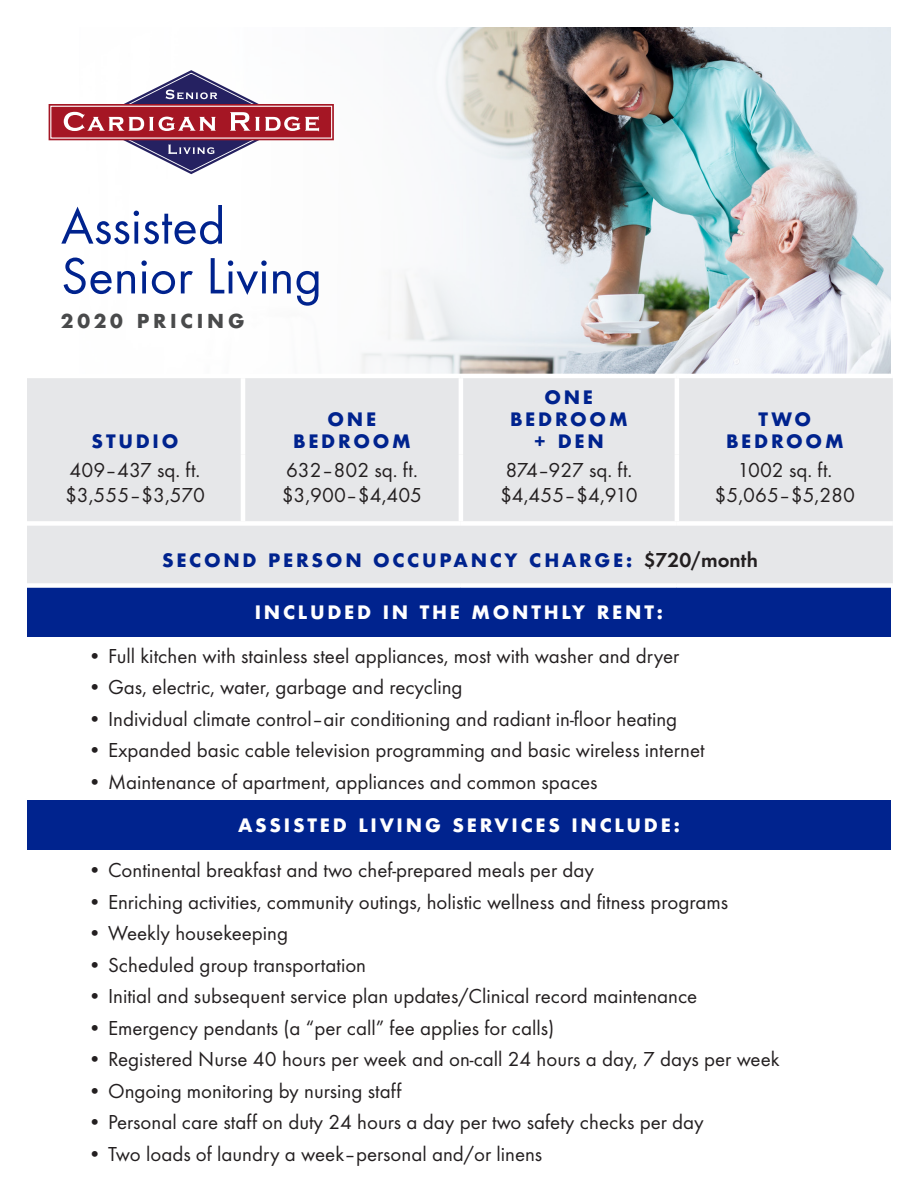
<style>
.page{position:relative;width:918px;height:1188px;background:#fff}
.page>*{position:absolute;margin:0;border:0;box-sizing:border-box;transform-origin:0 0}
.t1{font:52.95px/49.8px "Futura T";color:#00238e}
.t2{font:21px/25.2px "Futura T";color:#231f20}
.t3{font:700 18.75px "Futura";letter-spacing:.2em;color:#494a4b}
.t4{font:700 18px "Futura";letter-spacing:.15em;color:#00238e}
.t5{font:700 18px "Futura";letter-spacing:.15em;color:#fff}
.s1{font-family:"Futura T";font-weight:600;font-size:21px;color:#231f20}
</style>
<div class="page">
<img style="left:48px;top:27px;width:843px;height:347px">
<div style="left:27px;top:800px;width:864px;height:50px;background:#00238e"></div>
<div style="left:27px;top:587px;width:864px;height:50px;background:#00238e"></div>
<div style="left:27px;top:378px;width:866px;height:205px;background:#e6e7e9"></div>
<hr style="left:241px;top:378px;width:4px;height:76px;background:#fff">
<hr style="left:459px;top:378px;width:4px;height:76px;background:#fff">
<hr style="left:241px;top:454px;width:4px;height:67px;background:#fff">
<hr style="left:459px;top:454px;width:4px;height:67px;background:#fff">
<div style="left:27px;top:583px;width:216px;height:5px;background:#fff"></div>
<div style="left:243px;top:583px;width:218px;height:5px;background:#fff"></div>
<div style="left:461px;top:583px;width:216px;height:5px;background:#fff"></div>
<div style="left:677px;top:583px;width:216px;height:5px;background:#fff"></div>
<div style="left:27px;top:521px;width:216px;height:5px;background:#fff"></div>
<div style="left:243px;top:521px;width:218px;height:5px;background:#fff"></div>
<div style="left:461px;top:521px;width:216px;height:5px;background:#fff"></div>
<div style="left:677px;top:521px;width:216px;height:5px;background:#fff"></div>
<hr style="left:675px;top:378px;width:4px;height:76px;background:#fff">
<hr style="left:675px;top:454px;width:4px;height:67px;background:#fff">
<div style="left:51px;top:106px;width:281px;height:32px;background:#a51624"></div>
<div style="left:49px;top:104px;width:285px;height:36px;border:4px solid #a51624"></div>
<div style="left:50px;top:106px;width:282px;height:33px;border:1px solid #fff"></div>
<svg style="left:64px;top:69px;width:255px;height:106px"></svg>
<p class="t1" style="left:61px;top:201px;width:263px">Assisted<br>Senior Living</p>
<p class="t3" style="left:61px;top:307px;width:185px">2020 PRICING</p>
<p class="t4" style="left:92px;top:428px;width:88px">STUDIO</p>
<p class="t4" style="left:328px;top:406px;width:50px">ONE</p>
<p class="t4" style="left:293px;top:428px;width:119px">BEDROOM</p>
<p class="t4" style="left:545px;top:385px;width:50px">ONE</p>
<p class="t4" style="left:510px;top:406px;width:119px">BEDROOM</p>
<p class="t4" style="left:534px;top:428px;width:71px">+ DEN</p>
<p class="t4" style="left:759px;top:406px;width:54px">TWO</p>
<p class="t4" style="left:726px;top:428px;width:119px">BEDROOM</p>
<p class="t2" style="left:65px;top:457px;width:141px">409–437 sq. ft. $3,555–$3,570</p>
<p class="t2" style="left:282px;top:457px;width:142px">632–802 sq. ft. $3,900–$4,405</p>
<p class="t2" style="left:500px;top:457px;width:139px">874–927 sq. ft. $4,455–$4,910</p>
<p class="t2" style="left:715px;top:457px;width:142px;text-align:center">1002 sq. ft. $5,065–$5,280</p>
<p class="t4" style="left:162px;top:547px;width:597px">SECOND PERSON OCCUPANCY CHARGE: <span class="s1">$720/month</span></p>
<p class="t5" style="left:255px;top:600px;width:410px">INCLUDED IN THE MONTHLY RENT:</p>
<p class="t2" style="left:88px;top:643px;width:593px">• Full kitchen with stainless steel appliances, most with washer and dryer</p>
<p class="t2" style="left:88px;top:674px;width:376px">• Gas, electric, water, garbage and recycling</p>
<p class="t2" style="left:88px;top:706px;width:591px">• Individual climate control–air conditioning and radiant in-floor heating</p>
<p class="t2" style="left:88px;top:737px;width:618px">• Expanded basic cable television programming and basic wireless internet</p>
<p class="t2" style="left:88px;top:769px;width:511px">• Maintenance of apartment, appliances and common spaces</p>
<p class="t5" style="left:238px;top:813px;width:443px">ASSISTED LIVING SERVICES INCLUDE:</p>
<p class="t2" style="left:88px;top:858px;width:508px">• Continental breakfast and two chef-prepared meals per day</p>
<p class="t2" style="left:88px;top:889px;width:642px">• Enriching activities, community outings, holistic wellness and fitness programs</p>
<p class="t2" style="left:88px;top:921px;width:202px">• Weekly housekeeping</p>
<p class="t2" style="left:88px;top:952px;width:280px">• Scheduled group transportation</p>
<p class="t2" style="left:88px;top:984px;width:611px">• Initial and subsequent service plan updates/Clinical record maintenance</p>
<p class="t2" style="left:88px;top:1015px;width:468px">• Emergency pendants (a “per call” fee applies for calls)</p>
<p class="t2" style="left:88px;top:1047px;width:693px">• Registered Nurse 40 hours per week and on-call 24 hours a day, 7 days per week</p>
<p class="t2" style="left:88px;top:1078px;width:315px">• Ongoing monitoring by nursing staff</p>
<p class="t2" style="left:88px;top:1110px;width:618px">• Personal care staff on duty 24 hours a day per two safety checks per day</p>
<p class="t2" style="left:88px;top:1141px;width:456px">• Two loads of laundry a week–personal and/or linens</p>
</div>
